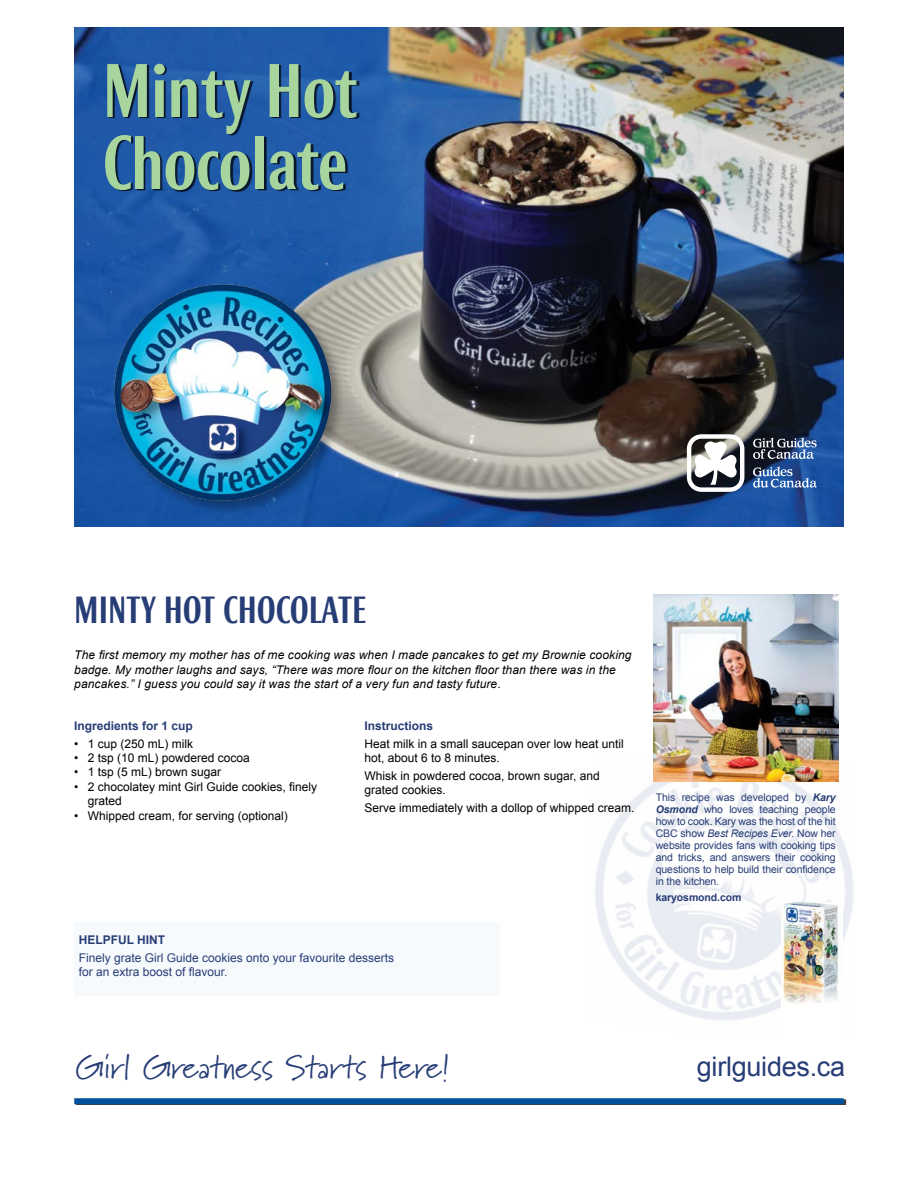
<style>
.page{position:relative;width:918px;height:1188px;background:#fff}
.page>*{position:absolute;margin:0;border:0;box-sizing:border-box;transform-origin:0 0}
.t1{font:500 72px/72px "Roxy";color:#a8d59e}
.t2{font:500 36px "Roxy";color:#273d76}
.t3{font:33px "Marydale";letter-spacing:-.01em;color:#273d76}
.t4{font:27px "Arial";letter-spacing:-.01em;color:#273d76}
.t5{font:12px/14.4px "Arial";color:#000}
.t6{font:italic 12px/14.4px "Arial";letter-spacing:.01em;color:#000}
.t7{font:12px/14.4px "Arial";color:#273d76}
.t8{font:700 12px "Arial";color:#273d76}
.t9{font:10.5px/12px "Arial";letter-spacing:-.01em;color:#273d76;text-align:justify}
.t10{font:700 10.5px "Arial";letter-spacing:-.01em;color:#273d76}
.s1{font-style:normal}
.s2{font-weight:700;font-style:italic}
.s3{font-style:italic}
</style>
<div class="page">
<img style="left:595px;top:781px;width:258px;height:239px">
<img style="left:840px;top:904px;width:2px;height:116px">
<div style="left:76px;top:1099px;width:771px;height:6px;background:#424242"></div>
<div style="left:74px;top:1098px;width:770px;height:6px;background:#00529c"></div>
<img style="left:74px;top:27px;width:770px;height:499px">
<div style="left:112px;top:282px;width:234px;height:234px;background:#000;opacity:.32"></div>
<img style="left:107px;top:277px;width:231px;height:238px">
<div style="left:107px;top:65px;width:252px;height:126px;background:#000;opacity:.75"></div>
<svg style="left:687px;top:434px;width:57px;height:58px"></svg>
<svg style="left:753px;top:438px;width:64px;height:21px"></svg>
<svg style="left:753px;top:466px;width:64px;height:22px"></svg>
<img style="left:653px;top:594px;width:186px;height:187px">
<div style="left:74px;top:922px;width:425px;height:74px;background:#f7fafd"></div>
<img style="left:782px;top:903px;width:58px;height:117px">
<h1 class="t1" style="left:103px;top:55px;width:256px">Minty Hot<br>Chocolate</h1>
<h2 class="t2" style="left:74px;top:589px;width:293px">Minty Hot Chocolate</h2>
<p class="t6" style="left:74px;top:648px;width:559px">The first memory my mother has of me cooking was when I made pancakes to get my Brownie cooking badge. My mother laughs and says, “There was more flour on the kitchen floor than there was in the pancakes.” I guess you could say it was the start of a very fun and tasty future<span class="s1">.</span></p>
<p class="t8" style="left:74px;top:718px;width:120px">Ingredients for 1 cup</p>
<p class="t5" style="left:74px;top:736px;width:120px">• 1 cup (250 mL) milk</p>
<p class="t5" style="left:74px;top:751px;width:177px">• 2 tsp (10 mL) powdered cocoa</p>
<p class="t5" style="left:74px;top:765px;width:148px">• 1 tsp (5 mL) brown sugar</p>
<p class="t5" style="left:88px;top:780px;width:231px;text-indent:-14px">• 2 chocolatey mint Girl Guide cookies, finely grated</p>
<p class="t5" style="left:74px;top:808px;width:215px">• Whipped cream, for serving (optional)</p>
<p class="t8" style="left:364px;top:718px;width:70px">Instructions</p>
<p class="t5" style="left:364px;top:736px;width:261px">Heat milk in a small saucepan over low heat until hot, about 6 to 8 minutes.</p>
<p class="t5" style="left:364px;top:769px;width:237px">Whisk in powdered cocoa, brown sugar, and grated cookies.</p>
<p class="t5" style="left:364px;top:801px;width:271px">Serve immediately with a dollop of whipped cream.</p>
<p class="t8" style="left:79px;top:932px;width:88px">Helpful hint</p>
<p class="t7" style="left:79px;top:951px;width:317px">Finely grate Girl Guide cookies onto your favourite desserts for an extra boost of flavour.</p>
<p class="t9" style="left:656px;top:792px;width:181px">This recipe was developed by <span class="s2">Kary Osmond</span> who loves teaching people how to cook. Kary was the host of the hit CBC show <span class="s3">Best Recipes Ever.</span> Now her website provides fans with cooking tips and tricks, and answers their cooking questions to help build their confidence in the kitchen.</p>
<p class="t10" style="left:656px;top:890px;width:87px">karyosmond.com</p>
<h3 class="t3" style="left:75px;top:1047px;width:376px">Girl Greatness Starts Here!</h3>
<h3 class="t4" style="left:697px;top:1049px;width:150px">girlguides.ca</h3>
</div>
